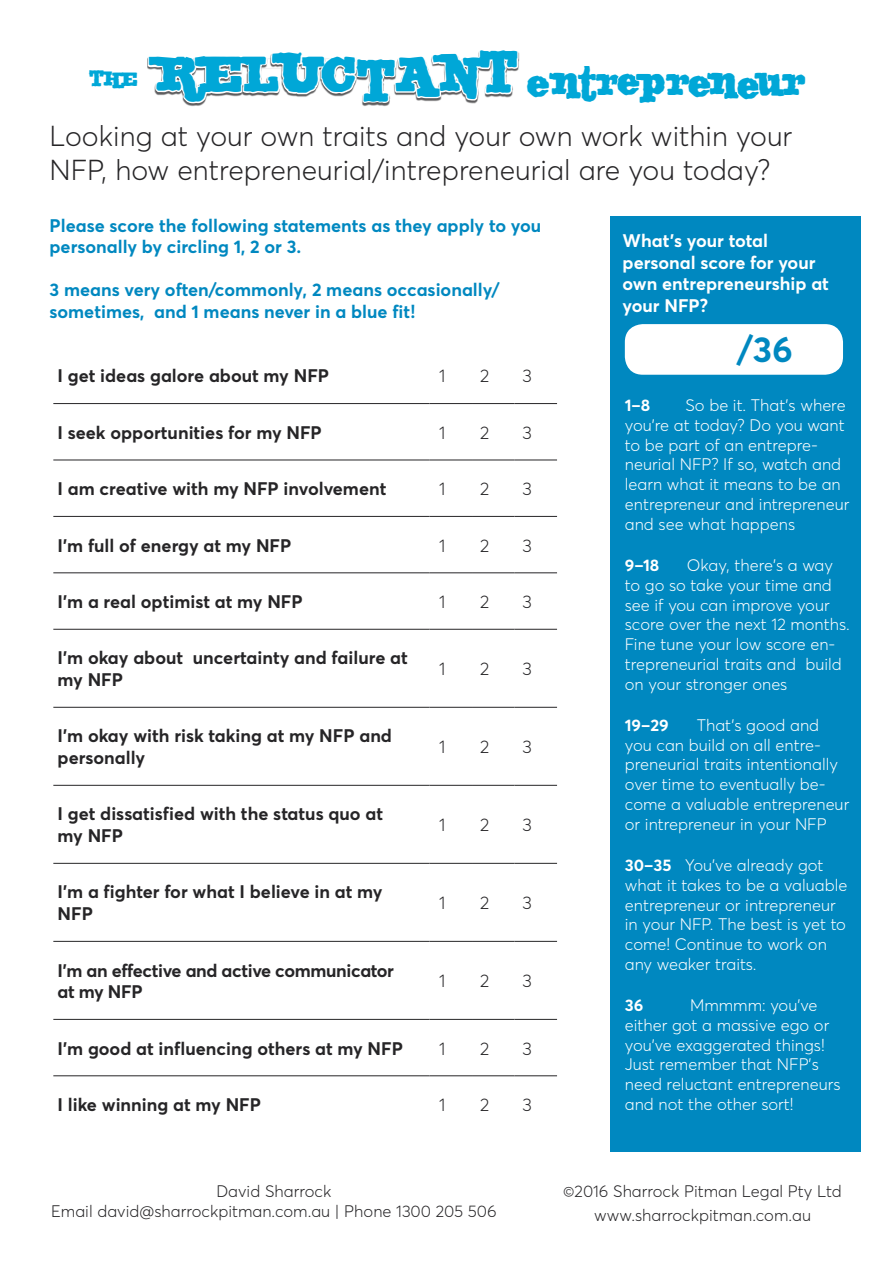
<style>
.page{position:relative;width:893px;height:1263px;background:#fff}
.page>*{position:absolute;margin:0;border:0;box-sizing:border-box;transform-origin:0 0}
.t1{font:36.45px "Monster Kit Standard";color:#00a7d7}
.t2{font:700 35.55px "Averta";color:#0088c0}
.t3{font:300 28.5px/34.2px "Averta";color:#262527}
.t4{font:700 18px/21.6px "Averta";color:#262527}
.t5{font:700 18px/21.6px "Averta";color:#0088c0}
.t6{font:700 18px/21.6px "Averta";color:#fff}
.t7{font:700 18px/21.6px "Averta";letter-spacing:-.02em;color:#262527}
.t8{font:300 18px "Averta";color:#262527}
.t9{font:17.25px "Monster Kit Standard";color:#00a7d7}
.t10{font:300 16.5px/19.8px "Averta";color:#fff}
.t11{font:300 16.5px/19.8px "Averta";color:#262527;text-align:center}
.t12{font:700 16.5px "Averta";color:#fff}
.s1{font-size:45.15px}
.s2{font-weight:700}
</style>
<div class="page">
<div style="left:610px;top:217px;width:251px;height:935px;background:#0088c0"></div>
<svg style="left:147px;top:52px;width:373px;height:54px"></svg>
<div style="left:625px;top:324px;width:218px;height:51px;background:#fff;border-radius:18px"></div>
<hr style="left:53px;top:403px;width:376px;height:1px;background:#262527">
<hr style="left:429px;top:403px;width:43px;height:1px;background:#262527">
<hr style="left:472px;top:403px;width:42px;height:1px;background:#262527">
<hr style="left:514px;top:403px;width:43px;height:1px;background:#262527">
<hr style="left:53px;top:460px;width:376px;height:1px;background:#262527">
<hr style="left:429px;top:460px;width:43px;height:1px;background:#262527">
<hr style="left:472px;top:460px;width:42px;height:1px;background:#262527">
<hr style="left:514px;top:460px;width:43px;height:1px;background:#262527">
<hr style="left:53px;top:516px;width:376px;height:1px;background:#262527">
<hr style="left:429px;top:516px;width:43px;height:1px;background:#262527">
<hr style="left:472px;top:516px;width:42px;height:1px;background:#262527">
<hr style="left:514px;top:516px;width:43px;height:1px;background:#262527">
<hr style="left:53px;top:573px;width:376px;height:1px;background:#262527">
<hr style="left:429px;top:573px;width:43px;height:1px;background:#262527">
<hr style="left:472px;top:573px;width:42px;height:1px;background:#262527">
<hr style="left:514px;top:573px;width:43px;height:1px;background:#262527">
<hr style="left:53px;top:629px;width:376px;height:1px;background:#262527">
<hr style="left:429px;top:629px;width:43px;height:1px;background:#262527">
<hr style="left:472px;top:629px;width:42px;height:1px;background:#262527">
<hr style="left:514px;top:629px;width:43px;height:1px;background:#262527">
<hr style="left:53px;top:707px;width:376px;height:1px;background:#262527">
<hr style="left:429px;top:707px;width:43px;height:1px;background:#262527">
<hr style="left:472px;top:707px;width:42px;height:1px;background:#262527">
<hr style="left:514px;top:707px;width:43px;height:1px;background:#262527">
<hr style="left:53px;top:785px;width:376px;height:1px;background:#262527">
<hr style="left:429px;top:785px;width:43px;height:1px;background:#262527">
<hr style="left:472px;top:785px;width:42px;height:1px;background:#262527">
<hr style="left:514px;top:785px;width:43px;height:1px;background:#262527">
<hr style="left:53px;top:863px;width:376px;height:1px;background:#262527">
<hr style="left:429px;top:863px;width:43px;height:1px;background:#262527">
<hr style="left:472px;top:863px;width:42px;height:1px;background:#262527">
<hr style="left:514px;top:863px;width:43px;height:1px;background:#262527">
<hr style="left:53px;top:941px;width:376px;height:1px;background:#262527">
<hr style="left:429px;top:941px;width:43px;height:1px;background:#262527">
<hr style="left:472px;top:941px;width:42px;height:1px;background:#262527">
<hr style="left:514px;top:941px;width:43px;height:1px;background:#262527">
<hr style="left:53px;top:1019px;width:376px;height:1px;background:#262527">
<hr style="left:429px;top:1019px;width:43px;height:1px;background:#262527">
<hr style="left:472px;top:1019px;width:42px;height:1px;background:#262527">
<hr style="left:514px;top:1019px;width:43px;height:1px;background:#262527">
<hr style="left:53px;top:1075px;width:376px;height:1px;background:#262527">
<hr style="left:429px;top:1075px;width:43px;height:1px;background:#262527">
<hr style="left:472px;top:1075px;width:42px;height:1px;background:#262527">
<hr style="left:514px;top:1075px;width:43px;height:1px;background:#262527">
<p class="t9" style="left:89px;top:67px;width:50px">THE</p>
<p class="t1" style="left:155px;top:55px;width:653px"><span class="s1">RELUCTANT</span> entrepreneur</p>
<p class="t3" style="left:50px;top:119px;width:744px">Looking at your own traits and your own work within your<br>NFP, how entrepreneurial/intrepreneurial are you today?</p>
<p class="t5" style="left:50px;top:214px;width:493px">Please score the following statements as they apply to you personally by circling 1, 2 or 3.</p>
<p class="t5" style="left:50px;top:279px;width:452px">3 means very often/commonly, 2 means occasionally/ sometimes, and 1 means never in a blue fit!</p>
<p class="t4" style="left:58px;top:365px;width:273px">I get ideas galore about my NFP</p>
<p class="t8" style="left:439px;top:365px;width:8px">1</p>
<p class="t8" style="left:480px;top:365px;width:11px">2</p>
<p class="t8" style="left:523px;top:365px;width:11px">3</p>
<p class="t4" style="left:58px;top:421px;width:266px">I seek opportunities for my NFP</p>
<p class="t8" style="left:439px;top:421px;width:8px">1</p>
<p class="t8" style="left:480px;top:421px;width:11px">2</p>
<p class="t8" style="left:523px;top:421px;width:11px">3</p>
<p class="t4" style="left:58px;top:478px;width:330px">I am creative with my NFP involvement</p>
<p class="t8" style="left:439px;top:478px;width:8px">1</p>
<p class="t8" style="left:480px;top:478px;width:11px">2</p>
<p class="t8" style="left:523px;top:478px;width:11px">3</p>
<p class="t4" style="left:58px;top:534px;width:235px">I’m full of energy at my NFP</p>
<p class="t8" style="left:439px;top:534px;width:8px">1</p>
<p class="t8" style="left:480px;top:534px;width:11px">2</p>
<p class="t8" style="left:523px;top:534px;width:11px">3</p>
<p class="t4" style="left:58px;top:591px;width:247px">I’m a real optimist at my NFP</p>
<p class="t8" style="left:439px;top:590px;width:8px">1</p>
<p class="t8" style="left:480px;top:590px;width:11px">2</p>
<p class="t8" style="left:523px;top:590px;width:11px">3</p>
<p class="t4" style="left:58px;top:647px;width:352px">I’m okay about uncertainty and failure at my NFP</p>
<p class="t8" style="left:439px;top:658px;width:8px">1</p>
<p class="t8" style="left:480px;top:658px;width:11px">2</p>
<p class="t8" style="left:523px;top:658px;width:11px">3</p>
<p class="t4" style="left:58px;top:725px;width:336px">I’m okay with risk taking at my NFP and personally</p>
<p class="t8" style="left:439px;top:736px;width:8px">1</p>
<p class="t8" style="left:480px;top:736px;width:11px">2</p>
<p class="t8" style="left:523px;top:736px;width:11px">3</p>
<p class="t4" style="left:58px;top:803px;width:327px">I get dissatisfied with the status quo at my NFP</p>
<p class="t8" style="left:439px;top:814px;width:8px">1</p>
<p class="t8" style="left:480px;top:814px;width:11px">2</p>
<p class="t8" style="left:523px;top:814px;width:11px">3</p>
<p class="t4" style="left:58px;top:881px;width:326px">I’m a fighter for what I believe in at my<br>NFP</p>
<p class="t8" style="left:439px;top:892px;width:8px">1</p>
<p class="t8" style="left:480px;top:892px;width:11px">2</p>
<p class="t8" style="left:523px;top:892px;width:11px">3</p>
<p class="t7" style="left:58px;top:959px;width:338px">I’m an effective and active communicator at my NFP</p>
<p class="t8" style="left:439px;top:970px;width:8px">1</p>
<p class="t8" style="left:480px;top:970px;width:11px">2</p>
<p class="t8" style="left:523px;top:970px;width:11px">3</p>
<p class="t4" style="left:58px;top:1037px;width:347px">I’m good at influencing others at my NFP</p>
<p class="t8" style="left:439px;top:1037px;width:8px">1</p>
<p class="t8" style="left:480px;top:1037px;width:11px">2</p>
<p class="t8" style="left:523px;top:1037px;width:11px">3</p>
<p class="t4" style="left:58px;top:1093px;width:205px">I like winning at my NFP</p>
<p class="t8" style="left:439px;top:1093px;width:8px">1</p>
<p class="t8" style="left:480px;top:1093px;width:11px">2</p>
<p class="t8" style="left:523px;top:1093px;width:11px">3</p>
<p class="t6" style="left:623px;top:230px;width:208px">What’s your total personal score for your own entrepreneurship at your NFP?</p>
<p class="t2" style="left:737px;top:327px;width:57px">/36</p>
<p class="t10" style="left:625px;top:395px;width:226px;text-indent:61px">So be it. That's where you're at today? Do you want to be part of an entrepre&shy;neurial NFP? If so, watch and learn what it means to be an entrepreneur and intrepreneur and see what happens</p>
<p class="t12" style="left:625px;top:555px;width:36px">9–18</p>
<p class="t12" style="left:625px;top:395px;width:27px">1–8</p>
<p class="t10" style="left:625px;top:555px;width:226px;text-indent:62px">Okay, there's a way to go so take your time and see if you can improve your score over the next 12 months.<br>Fine tune your low score en&shy;trepreneurial traits and build on your stronger ones</p>
<p class="t12" style="left:625px;top:714px;width:45px">19–29</p>
<p class="t10" style="left:625px;top:715px;width:226px;text-indent:72px">That's good and you can build on all entre&shy;preneurial traits intentionally over time to eventually be&shy;come a valuable entrepreneur or intrepreneur in your NFP</p>
<p class="t10" style="left:625px;top:855px;width:224px"><span class="s2">30–35</span> You've already got what it takes to be a valuable entrepreneur or intrepreneur in your NFP. The best is yet to come! Continue to work on any weaker traits.</p>
<p class="t12" style="left:625px;top:995px;width:20px">36</p>
<p class="t10" style="left:625px;top:995px;width:217px;text-indent:65px">Mmmmm: you've either got a massive ego or you've exaggerated things!<br>Just remember that NFP's need reluctant entrepreneurs and not the other sort!</p>
<p class="t11" style="left:51px;top:1181px;width:447px">David Sharrock<br>Email david@sharrockpitman.com.au | Phone 1300 205 506</p>
<p class="t11" style="left:563px;top:1181px;width:280px">©2016 Sharrock Pitman Legal Pty Ltd</p>
<p class="t11" style="left:594px;top:1205px;width:218px">www.sharrockpitman.com.au</p>
</div>
